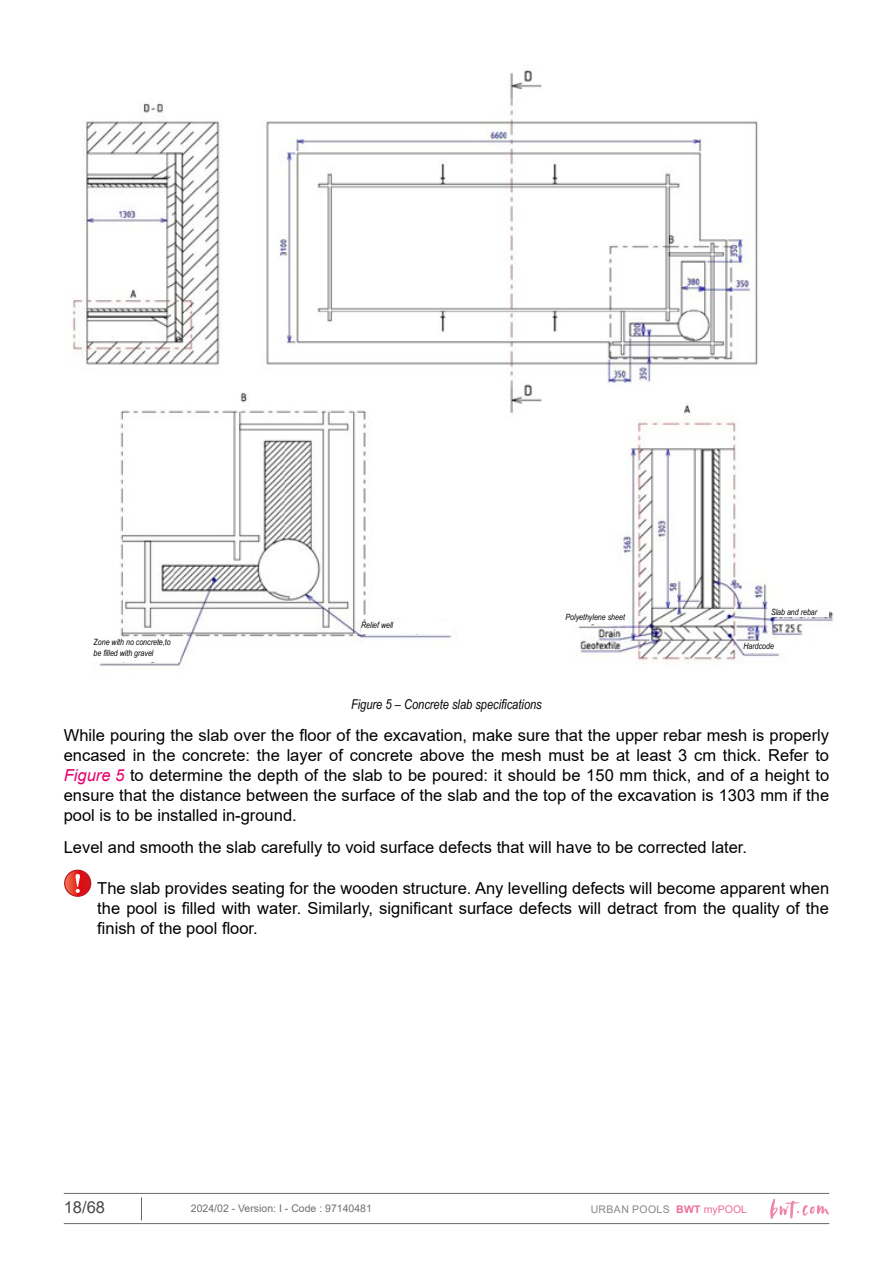
<style>
.page{position:relative;width:893px;height:1263px;background:#fff}
.page>*{position:absolute;margin:0;border:0;box-sizing:border-box;transform-origin:0 0}
.t1{font:16.5px/19.8px "Arial";color:#000;text-align:justify}
.t2{font:16.5px "Arial";color:#474746}
.t3{font:italic 13.5px "Arial Narrow";color:#000}
.t4{font:10.5px "Arial";color:#706f6f}
.t5{font:10.5px "Arial";letter-spacing:.035em;color:#878786}
.t6{font:italic 8.55px/10.4px "Arial Narrow";color:#000}
.s1{font-style:italic;color:#e6006c}
.s2{font-weight:700;color:#ed6d96}
.s3{color:#ed6d96}
</style>
<div class="page">
<hr style="left:64px;top:1193px;width:765px;height:1px;background:#676c6e">
<hr style="left:64px;top:1223px;width:765px;height:1px;background:#676c6e">
<svg style="left:141px;top:1197px;width:1px;height:23px"></svg>
<svg style="left:770px;top:1199px;width:59px;height:20px"></svg>
<img style="left:72px;top:70px;width:762px;height:596px">
<div style="left:94px;top:639px;width:85px;height:23px;background:#fff"></div>
<div style="left:361px;top:622px;width:91px;height:11px;background:#fff"></div>
<div style="left:565px;top:614px;width:62px;height:10px;background:#fff"></div>
<div style="left:743px;top:642px;width:58px;height:11px;background:#fff"></div>
<div style="left:771px;top:609px;width:58px;height:7px;background:#fff"></div>
<svg style="left:65px;top:870px;width:26px;height:26px"></svg>
<div style="left:64px;top:870px;width:27px;height:27px;border:1px solid #be1622;border-radius:50%"></div>
<svg style="left:76px;top:874px;width:4px;height:19px"></svg>
<p class="t6" style="left:94px;top:637px;width:79px">Zone with no concrete,to be filled with gravel</p>
<p class="t6" style="left:361px;top:620px;width:34px">Relief well</p>
<p class="t6" style="left:565px;top:612px;width:61px">Polyethylene sheet</p>
<p class="t6" style="left:771px;top:607px;width:48px">Slab and rebar</p>
<p class="t6" style="left:743px;top:640px;width:32px">Hardcode</p>
<p class="t3" style="left:351px;top:695px;width:192px">Figure 5 – Concrete slab specifications</p>
<p class="t1" style="left:64px;top:726px;width:767px">While pouring the slab over the floor of the excavation, make sure that the upper rebar mesh is properly encased in the concrete: the layer of concrete above the mesh must be at least 3 cm thick. Refer to <span class="s1">Figure 5</span> to determine the depth of the slab to be poured: it should be 150 mm thick, and of a height to ensure that the distance between the surface of the slab and the top of the excavation is 1303 mm if the pool is to be installed in-ground.</p>
<p class="t1" style="left:64px;top:837px;width:685px">Level and smooth the slab carefully to void surface defects that will have to be corrected later.</p>
<p class="t1" style="left:97px;top:878px;width:733px">The slab provides seating for the wooden structure. Any levelling defects will become apparent when the pool is filled with water. Similarly, significant surface defects will detract from the quality of the finish of the pool floor.</p>
<p class="t2" style="left:64px;top:1196px;width:43px">18/68</p>
<p class="t4" style="left:191px;top:1201px;width:182px">2024/02 - Version: I - Code : 97140481</p>
<p class="t5" style="left:591px;top:1202px;width:158px">URBAN POOLS <span class="s2">BWT</span> <span class="s3">myPOOL</span></p>
</div>
